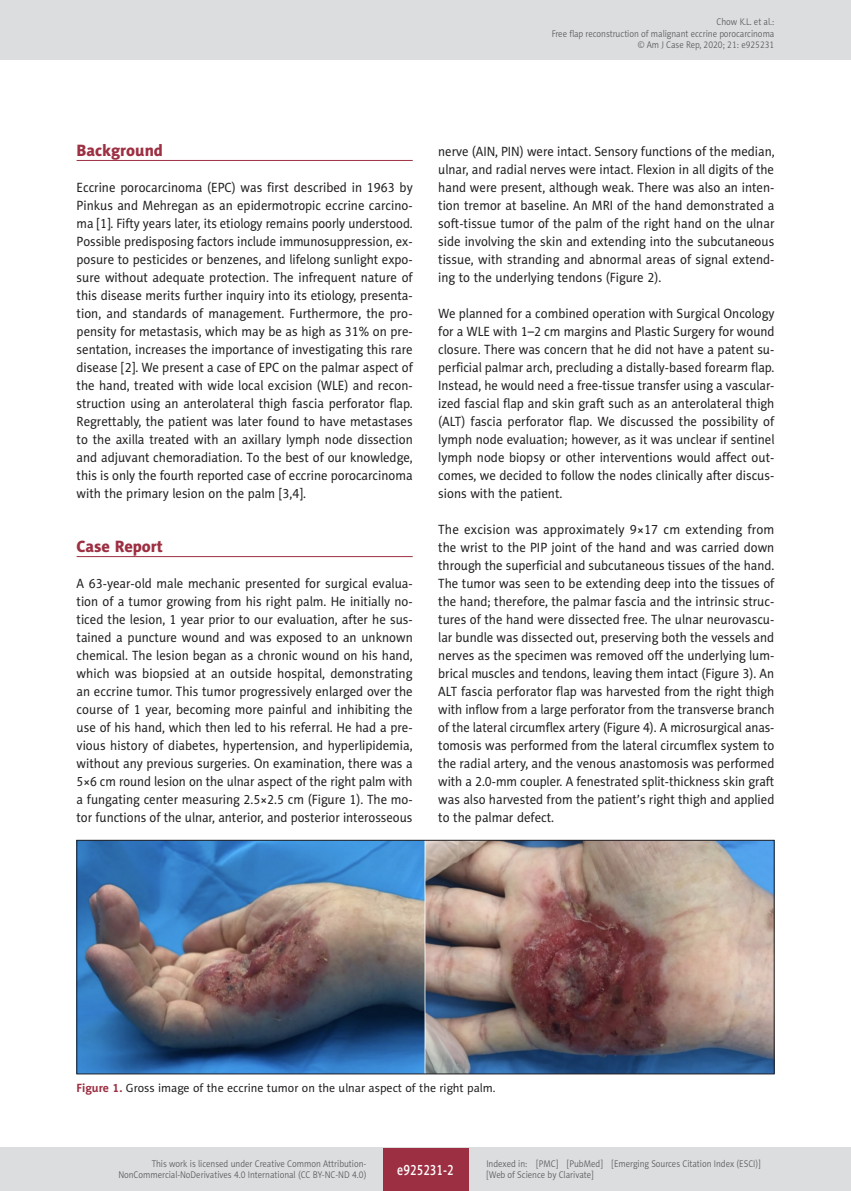
<style>
.page{position:relative;width:851px;height:1191px;background:#fff}
.page>*{position:absolute;margin:0;border:0;box-sizing:border-box;transform-origin:0 0}
.AJCR_Headline_1{font:16.5px "Naomi Sans EFN Heavy";color:#9d2f42}
.AJCR_e-PAGINA{font:15px "Naomi Sans EFN Medium";color:#fff;scale:.8 1}
.AJCR_Body{font:13.5px/18px "Naomi Sans EFN";color:#231f20;text-align:justify;scale:.95 1}
.AJCR_Body-2{font:13.5px/18px "Naomi Sans EFN";color:#231f20;text-align:justify}
.AJCR_Rycina_tytul{font:12px "Naomi Sans EFN";color:#231f20}
.AJCR_pagina_zywa{font:9.75px/11.2px "Naomi Sans EFN Light";color:#57585a;text-align:right;scale:.9 1}
.AJCR_pagina_sygnatur{font:9.75px "Naomi Sans EFN Light";color:#57585a;scale:.9 1}
.s1{font-weight:700;color:#9d2f42}
</style>
<div class="page">
<hr style="left:77px;top:160px;width:335px;height:1px;background:#9d2f42">
<hr style="left:77px;top:556px;width:335px;height:1px;background:#9d2f42">
<img style="left:79px;top:842px;width:693px;height:230px">
<div style="left:77px;top:840px;width:697px;height:234px;border:1px solid #231f20"></div>
<div style="left:0;top:0;width:850px;height:60px;background:#dcdddf"></div>
<hr style="left:850px;top:0;width:1px;height:60px;background:#dcdddf">
<div style="left:0;top:1148px;width:850px;height:43px;background:#dcdddf"></div>
<div style="left:383px;top:1147px;width:85px;height:43px;background:#9d2f42"></div>
<p class="AJCR_pagina_zywa" style="left:551px;top:16px;width:249px">Chow K.L. et al.:<br>Free flap reconstruction of malignant eccrine porocarcinoma</p>
<p class="AJCR_pagina_sygnatur" style="left:637px;top:39px;width:153px">© Am J Case Rep, 2020; 21: e925231</p>
<p class="AJCR_Headline_1" style="left:77px;top:140px;width:88px">Background</p>
<p class="AJCR_Body" style="left:77px;top:178px;width:355px">Eccrine porocarcinoma (EPC) was first described in 1963 by Pinkus and Mehregan as an epidermotropic eccrine carcino&shy;ma [1]. Fifty years later, its etiology remains poorly understood.<br>Possible predisposing factors include immunosuppression, ex&shy;posure to pesticides or benzenes, and lifelong sunlight expo&shy;sure without adequate protection. The infrequent nature of this disease merits further inquiry into its etiology, presenta&shy;tion, and standards of management. Furthermore, the pro&shy;pensity for metastasis, which may be as high as 31% on pre&shy;sentation, increases the importance of investigating this rare disease [2]. We present a case of EPC on the palmar aspect of the hand, treated with wide local excision (WLE) and recon&shy;struction using an anterolateral thigh fascia perforator flap.<br>Regrettably, the patient was later found to have metastases to the axilla treated with an axillary lymph node dissection and adjuvant chemoradiation. To the best of our knowledge, this is only the fourth reported case of eccrine porocarcinoma with the primary lesion on the palm [3,4].</p>
<p class="AJCR_Headline_1" style="left:77px;top:536px;width:88px">Case Report</p>
<p class="AJCR_Body" style="left:77px;top:574px;width:355px">A 63-year-old male mechanic presented for surgical evalua&shy;tion of a tumor growing from his right palm. He initially no&shy;ticed the lesion, 1 year prior to our evaluation, after he sus&shy;tained a puncture wound and was exposed to an unknown chemical. The lesion began as a chronic wound on his hand, which was biopsied at an outside hospital, demonstrating an eccrine tumor. This tumor progressively enlarged over the course of 1 year, becoming more painful and inhibiting the use of his hand, which then led to his referral. He had a pre&shy;vious history of diabetes, hypertension, and hyperlipidemia, without any previous surgeries. On examination, there was a 5×6 cm round lesion on the ulnar aspect of the right palm with a fungating center measuring 2.5×2.5 cm (Figure 1). The mo&shy;tor functions of the ulnar, anterior, and posterior interosseous</p>
<p class="AJCR_Body" style="left:438px;top:142px;width:355px">nerve (AIN, PIN) were intact. Sensory functions of the median, ulnar, and radial nerves were intact. Flexion in all digits of the hand were present, although weak. There was also an inten&shy;tion tremor at baseline. An MRI of the hand demonstrated a soft-tissue tumor of the palm of the right hand on the ulnar side involving the skin and extending into the subcutaneous tissue, with stranding and abnormal areas of signal extend&shy;ing to the underlying tendons (Figure 2).</p>
<p class="AJCR_Body" style="left:438px;top:304px;width:355px">We planned for a combined operation with Surgical Oncology for a WLE with 1–2 cm margins and Plastic Surgery for wound closure. There was concern that he did not have a patent su&shy;perficial palmar arch, precluding a distally-based forearm flap.<br>Instead, he would need a free-tissue transfer using a vascular&shy;ized fascial flap and skin graft such as an anterolateral thigh (ALT) fascia perforator flap. We discussed the possibility of lymph node evaluation; however, as it was unclear if sentinel lymph node biopsy or other interventions would affect out&shy;comes, we decided to follow the nodes clinically after discus&shy;sions with the patient.</p>
<p class="AJCR_Body-2" style="left:438px;top:520px;width:338px">The excision was approximately 9×17 cm extending from the wrist to the PIP joint of the hand and was carried down through the superficial and subcutaneous tissues of the hand.<br>The tumor was seen to be extending deep into the tissues of the hand; therefore, the palmar fascia and the intrinsic struc&shy;tures of the hand were dissected free. The ulnar neurovascu&shy;lar bundle was dissected out, preserving both the vessels and nerves as the specimen was removed off the underlying lum&shy;brical muscles and tendons, leaving them intact (Figure 3). An ALT fascia perforator flap was harvested from the right thigh with inflow from a large perforator from the transverse branch of the lateral circumflex artery (Figure 4). A microsurgical anas&shy;tomosis was performed from the lateral circumflex system to the radial artery, and the venous anastomosis was performed with a 2.0-mm coupler. A fenestrated split-thickness skin graft was also harvested from the patient’s right thigh and applied to the palmar defect.</p>
<p class="AJCR_Rycina_tytul" style="left:77px;top:1081px;width:420px"><span class="s1">Figure 1.</span> Gross image of the eccrine tumor on the ulnar aspect of the right palm.</p>
<p class="AJCR_pagina_zywa" style="left:118px;top:1158px;width:277px">This work is licensed under Creative Common Attribution-<br>NonCommercial-NoDerivatives 4.0 International (CC BY-NC-ND 4.0)</p>
<p class="AJCR_e-PAGINA" style="left:397px;top:1160px;width:72px">e925231-2</p>
<p class="AJCR_pagina_zywa" style="left:486px;top:1158px;width:306px;text-align:left">Indexed in: [PMC] [PubMed] [Emerging Sources Citation Index (ESCI)] [Web of Science by Clarivate]</p>
</div>
